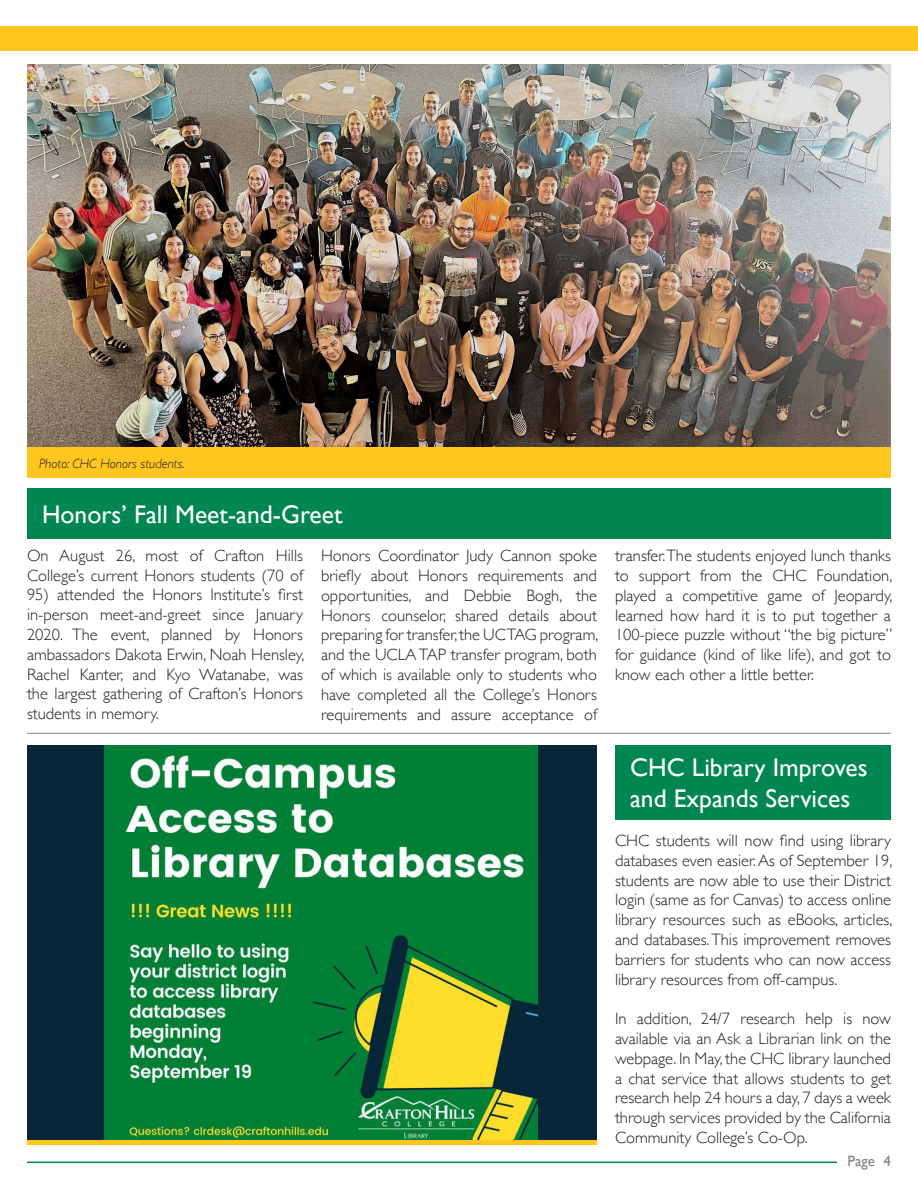
<style>
.page{position:relative;width:918px;height:1188px;background:#fff}
.page>*{position:absolute;margin:0;border:0;box-sizing:border-box;transform-origin:0 0}
.t1{font:700 39px "Gill Sans";color:#fff}
.t2{font:25.5px/31.5px "Gill Sans";color:#fff}
.t3{font:300 16.5px/19.8px "Gill Sans";color:#231f20;text-align:justify}
.t4{font:15px "Gill Sans";color:#808285}
.t5{font:italic 300 13.5px "Gill Sans";color:#231f20}
</style>
<div class="page">
<hr style="left:27px;top:733px;width:864px;height:1px;background:#808285">
<div style="left:27px;top:745px;width:570px;height:398px;background:#072638"></div>
<img style="left:105px;top:745px;width:432px;height:395px">
<img style="left:27px;top:65px;width:864px;height:382px">
<div style="left:0;top:27px;width:918px;height:24px;background:#ffc61e"></div>
<hr style="left:27px;top:1162px;width:810px;height:1px;background:#008751">
<hr style="left:27px;top:1140px;width:570px;height:4px;background:#ffc61e">
<div style="left:27px;top:488px;width:864px;height:51px;background:#008751"></div>
<div style="left:27px;top:447px;width:864px;height:31px;background:#ffc61e"></div>
<div style="left:615px;top:745px;width:276px;height:75px;background:#008751"></div>
<div style="left:124px;top:801px;width:35px;height:39px;background:#008036"></div>
<p class="t5" style="left:39px;top:455px;width:148px">Photo: CHC Honors students.</p>
<p class="t2" style="left:42px;top:498px;width:302px">Honors’ Fall Meet-and-Greet</p>
<p class="t3" style="left:27px;top:545px;width:277px">On August 26, most of Crafton Hills<br>College’s current Honors students (70 of</p>
<p class="t3" style="left:27px;top:584px;width:279px">95) attended the Honors Institute’s first in-person meet-and-greet since January 2020. The event, planned by Honors ambassadors Dakota Erwin, Noah Hensley, Rachel Kanter, and Kyo Watanabe, was the largest gathering of Crafton’s Honors students in memory.</p>
<p class="t3" style="left:321px;top:545px;width:279px">Honors Coordinator Judy Cannon spoke briefly about Honors requirements and opportunities, and Debbie Bogh, the Honors counselor, shared details about preparing for transfer, the UC TAG program, and the UCLA TAP transfer program, both of which is available only to students who have completed all the College’s Honors requirements and assure acceptance of</p>
<p class="t1" style="left:126px;top:788px;width:34px">A</p>
<p class="t3" style="left:615px;top:545px;width:279px">transfer. The students enjoyed lunch thanks to support from the CHC Foundation, played a competitive game of Jeopardy, learned how hard it is to put together a 100-piece puzzle without “the big picture” for guidance (kind of like life), and got to know each other a little better.</p>
<p class="t2" style="left:630px;top:751px;width:239px">CHC Library Improves and Expands Services</p>
<p class="t3" style="left:615px;top:830px;width:279px">CHC students will now find using library databases even easier. As of September 19, students are now able to use their District login (same as for Canvas) to access online library resources such as eBooks, articles, and databases. This improvement removes barriers for students who can now access library resources from off-campus.</p>
<p class="t3" style="left:615px;top:1008px;width:278px">In addition, 24/7 research help is now available via an Ask a Librarian link on the webpage. In May, the CHC library launched a chat service that allows students to get research help 24 hours a day, 7 days a week through services provided by the California Community College’s Co-Op.</p>
<p class="t4" style="left:848px;top:1152px;width:45px">Page 4</p>
</div>
